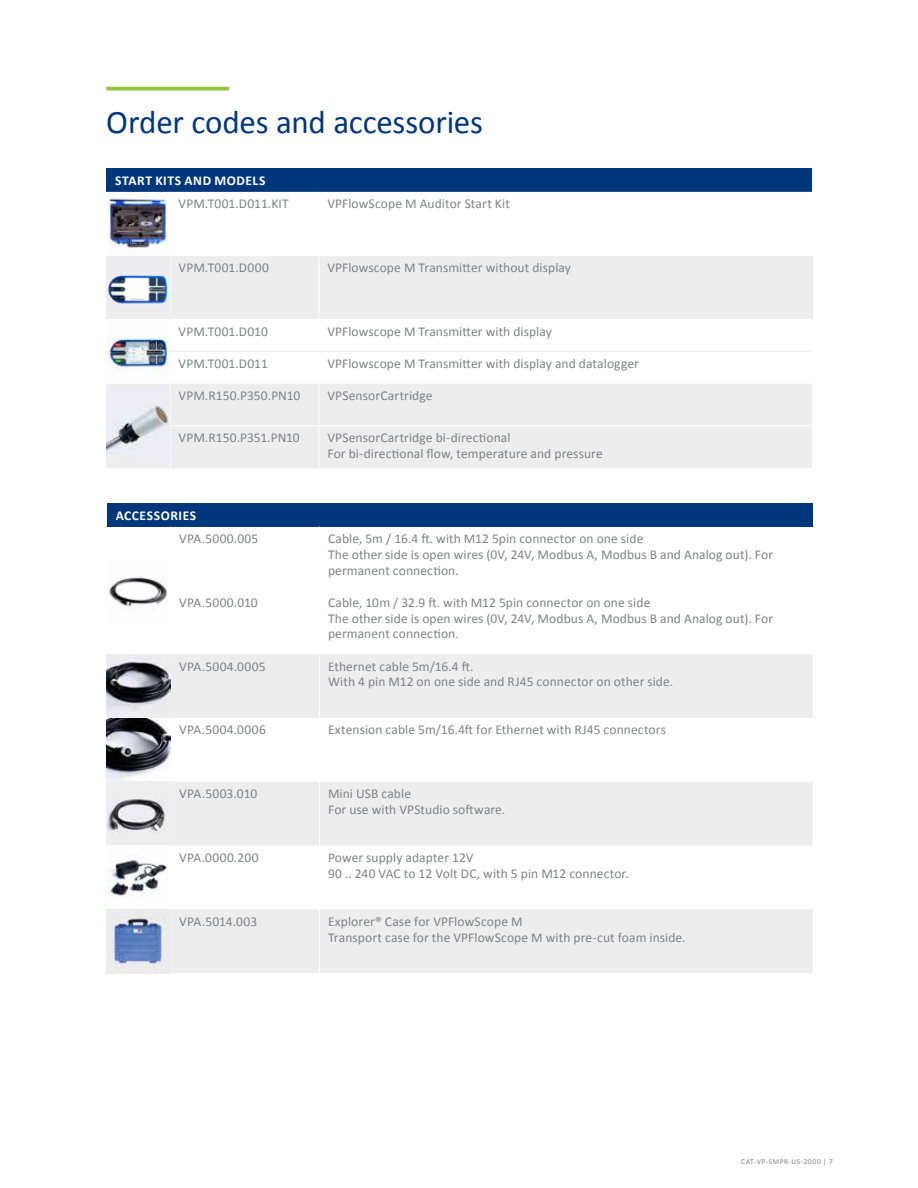
<style>
.page{position:relative;width:918px;height:1188px;background:#fff}
.page>*{position:absolute;margin:0;border:0;box-sizing:border-box;transform-origin:0 0}
.t1{font:33px "Calibri";letter-spacing:-.005em;color:#00377b}
.t2{font:13.5px/15.8px "Calibri";letter-spacing:.005em;color:#808285}
.t3{font:700 13.5px "Calibri";letter-spacing:.04em;color:#fff}
.t4{font:13.5px "Calibri";letter-spacing:.025em;color:#808285}
.t5{font:13.5px "Calibri";letter-spacing:.03em;color:#808285}
.t6{font:7.5px "Calibri";letter-spacing:.07em;color:#808285}
</style>
<div class="page">
<svg style="left:106px;top:87px;width:123px;height:4px"></svg>
<div style="left:106px;top:168px;width:706px;height:24px;background:#00377b"></div>
<div style="left:171px;top:256px;width:147px;height:63px;background:#ededee"></div>
<div style="left:319px;top:256px;width:493px;height:63px;background:#ededee"></div>
<div style="left:106px;top:384px;width:706px;height:84px;background:#ededee"></div>
<hr style="left:319px;top:256px;width:1px;height:63px;background:#fff">
<hr style="left:170px;top:384px;width:1px;height:41px;background:#fff">
<hr style="left:319px;top:384px;width:1px;height:41px;background:#fff">
<hr style="left:170px;top:425px;width:149px;height:1px;background:#fff">
<hr style="left:170px;top:426px;width:1px;height:42px;background:#fff">
<hr style="left:319px;top:425px;width:493px;height:1px;background:#fff">
<hr style="left:319px;top:426px;width:1px;height:42px;background:#fff">
<hr style="left:170px;top:351px;width:149px;height:1px;background:#ededee">
<hr style="left:319px;top:351px;width:493px;height:1px;background:#ededee">
<img style="left:107px;top:193px;width:61px;height:60px">
<img style="left:106px;top:256px;width:64px;height:116px">
<img style="left:106px;top:389px;width:64px;height:74px">
<div style="left:107px;top:503px;width:706px;height:24px;background:#00377b"></div>
<svg style="left:171px;top:654px;width:642px;height:319px;fill:#ededee"></svg>
<hr style="left:319px;top:654px;width:1px;height:64px;background:#fff">
<hr style="left:319px;top:718px;width:1px;height:64px;background:#fff">
<hr style="left:319px;top:782px;width:1px;height:64px;background:#fff">
<hr style="left:319px;top:846px;width:1px;height:63px;background:#fff">
<hr style="left:319px;top:909px;width:1px;height:64px;background:#fff">
<img style="left:107px;top:577px;width:61px;height:34px">
<img style="left:107px;top:654px;width:63px;height:319px">
<h1 class="t1" style="left:106px;top:101px;width:378px">Order codes and accessories</h1>
<p class="t3" style="left:115px;top:172px;width:152px">START KITS AND MODELS</p>
<p class="t2" style="left:179px;top:196px;width:112px">VPM.T001.D011.KIT</p>
<p class="t2" style="left:327px;top:196px;width:184px">VPFlowScope M Auditor Start Kit</p>
<p class="t2" style="left:179px;top:260px;width:92px">VPM.T001.D000</p>
<p class="t2" style="left:327px;top:260px;width:245px">VPFlowscope M Transmitter without display</p>
<p class="t2" style="left:179px;top:324px;width:91px">VPM.T001.D010</p>
<p class="t2" style="left:327px;top:324px;width:226px">VPFlowscope M Transmitter with display</p>
<p class="t2" style="left:179px;top:356px;width:91px">VPM.T001.D011</p>
<p class="t2" style="left:327px;top:356px;width:313px">VPFlowscope M Transmitter with display and datalogger</p>
<p class="t2" style="left:179px;top:387px;width:123px">VPM.R150.P350.PN10</p>
<p class="t2" style="left:327px;top:387px;width:107px">VPSensorCartridge</p>
<p class="t2" style="left:179px;top:430px;width:123px">VPM.R150.P351.PN10</p>
<p class="t2" style="left:327px;top:430px;width:277px">VPSensorCartridge bi-directional<br>For bi-directional flow, temperature and pressure</p>
<p class="t3" style="left:116px;top:507px;width:82px">ACCESSORIES</p>
<p class="t2" style="left:179px;top:531px;width:81px">VPA.5000.005</p>
<p class="t2" style="left:328px;top:531px;width:447px">Cable, 5m / 16.4 ft. with M12 5pin connector on one side<br>The other side is open wires (0V, 24V, Modbus A, Modbus B and Analog out). For permanent connection.</p>
<p class="t2" style="left:179px;top:595px;width:80px">VPA.5000.010</p>
<p class="t2" style="left:328px;top:595px;width:447px">Cable, 10m / 32.9 ft. with M12 5pin connector on one side<br>The other side is open wires (0V, 24V, Modbus A, Modbus B and Analog out). For permanent connection.</p>
<p class="t2" style="left:179px;top:658px;width:88px">VPA.5004.0005</p>
<p class="t2" style="left:328px;top:658px;width:347px">Ethernet cable 5m/16.4 ft.<br>With 4 pin M12 on one side and RJ45 connector on other side.</p>
<p class="t4" style="left:179px;top:721px;width:88px">VPA.5004.0006</p>
<p class="t2" style="left:328px;top:722px;width:340px">Extension cable 5m/16.4ft for Ethernet with RJ45 connectors</p>
<p class="t2" style="left:179px;top:786px;width:80px">VPA.5003.010</p>
<p class="t2" style="left:328px;top:786px;width:179px">Mini USB cable<br>For use with VPStudio software.</p>
<p class="t5" style="left:179px;top:849px;width:81px">VPA.0000.200</p>
<p class="t2" style="left:328px;top:850px;width:302px">Power supply adapter 12V<br>90 .. 240 VAC to 12 Volt DC, with 5 pin M12 connector.</p>
<p class="t2" style="left:179px;top:913px;width:80px">VPA.5014.003</p>
<p class="t2" style="left:328px;top:913px;width:359px">Explorer® Case for VPFlowScope M<br>Transport case for the VPFlowScope M with pre-cut foam inside.</p>
<p class="t6" style="left:741px;top:1157px;width:93px">CAT-VP-SMPR-US-2000 | 7</p>
</div>
